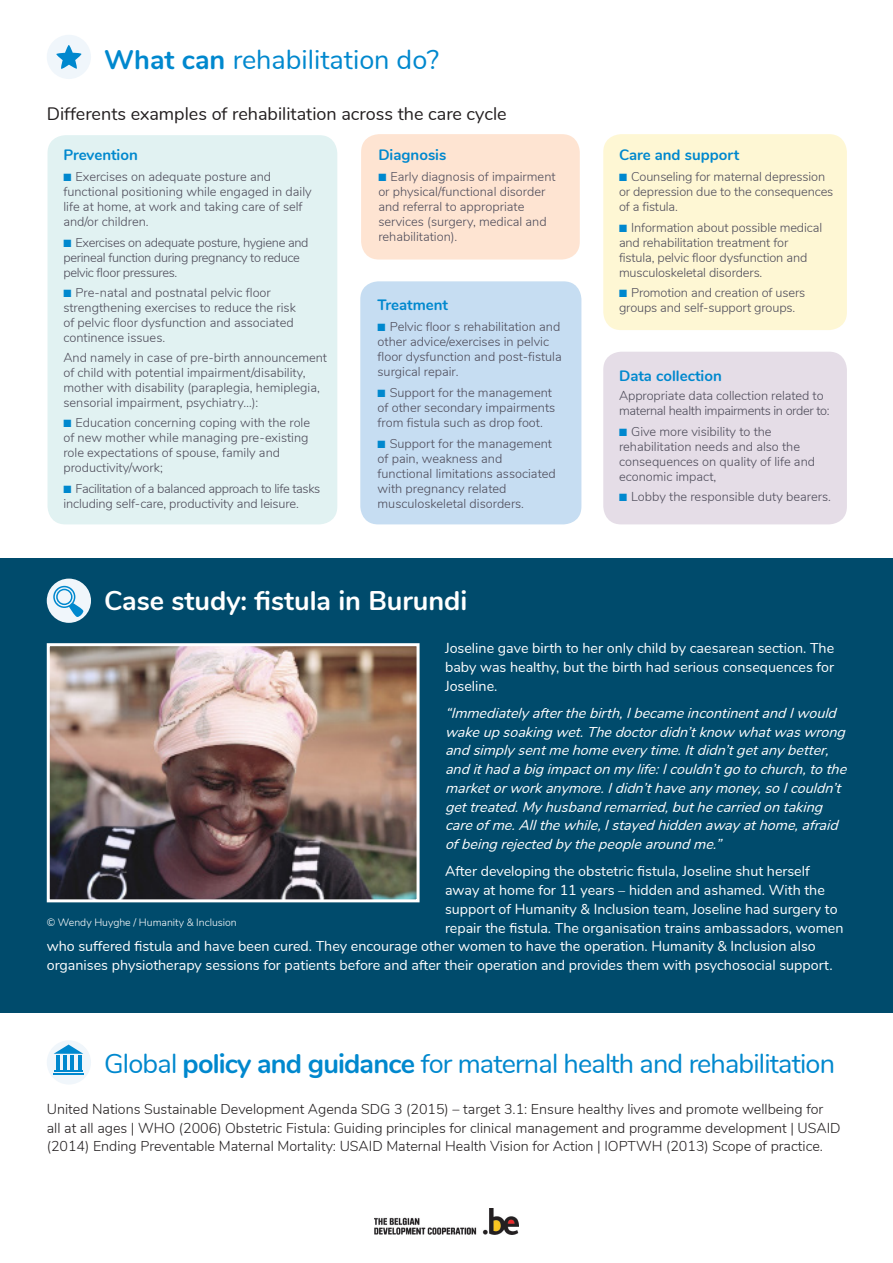
<style>
.page{position:relative;width:893px;height:1263px;background:#fff}
.page>*{position:absolute;margin:0;border:0;box-sizing:border-box;transform-origin:0 0}
.titres_new{font:27px "Nunito";letter-spacing:-.03em;color:#0088ce}
.titres_new-2{font:700 27px "Nunito";color:#fff}
.titres_new-3{font:27px "Nunito";color:#0088ce}
.text_courant_gris{font:18px "Nunito";color:#231f20}
.references_text{font:700 15px "Nunito";color:#0088ce}
.text_courant_gris-2{font:14.25px/18.8px "Nunito";color:#fff;text-align:justify}
.text_courant_gris-3{font:italic 14.25px/18.8px "Nunito";color:#fff}
.text_courant_gris-4{font:300 14.25px/18.8px "Nunito";color:#231f20}
.references_text-2{font:300 12.75px/15px "Nunito";color:#4e4c5a}
.references_text-3{font:300 12.75px/15px "Nunito";letter-spacing:-.025em;color:#4e4c5a}
.references_text-4{font:300 10.5px "Nunito";color:#fff}
.s1{font-weight:700}
.s2{color:#0088ce}
</style>
<div class="page">
<div style="left:0;top:558px;width:893px;height:455px;background:#004b6c"></div>
<div style="left:48px;top:135px;width:289px;height:389px;background:#e1f2f2;border-radius:18px"></div>
<div style="left:603px;top:352px;width:244px;height:172px;background:#e5dde7;border-radius:18px"></div>
<div style="left:603px;top:134px;width:244px;height:196px;background:#fef7d4;border-radius:18px"></div>
<div style="left:361px;top:134px;width:219px;height:126px;background:#fee4d2;border-radius:18px"></div>
<div style="left:360px;top:281px;width:221px;height:243px;background:#c6ddf2;border-radius:18px"></div>
<img style="left:51px;top:647px;width:365px;height:251px">
<div style="left:47px;top:643px;width:373px;height:259px;border:3px solid #fff"></div>
<img style="left:374px;top:1208px;width:145px;height:27px">
<div style="left:47px;top:35px;width:44px;height:44px;background:#f0f6fb;border-radius:50%"></div>
<svg style="left:56px;top:45px;width:26px;height:24px"></svg>
<div style="left:47px;top:579px;width:44px;height:44px;background:#f0f6fb;border-radius:50%"></div>
<svg style="left:53px;top:586px;width:30px;height:31px"></svg>
<div style="left:47px;top:1040px;width:44px;height:44px;background:#f0f6fb;border-radius:50%"></div>
<hr style="left:55px;top:1070px;width:28px;height:2px;background:#0088ce">
<hr style="left:54px;top:1073px;width:30px;height:1px;background:#0088ce">
<hr style="left:56px;top:1055px;width:4px;height:14px;background:#0088ce">
<hr style="left:63px;top:1055px;width:4px;height:14px;background:#0088ce">
<hr style="left:71px;top:1055px;width:3px;height:14px;background:#0088ce">
<hr style="left:78px;top:1055px;width:3px;height:14px;background:#0088ce">
<svg style="left:54px;top:1044px;width:29px;height:10px"></svg>
<p class="titres_new-3" style="left:104px;top:40px;width:336px"><span class="s1">What can</span> rehabilitation do?</p>
<p class="text_courant_gris" style="left:47px;top:100px;width:461px">Differents examples of rehabilitation across the care cycle</p>
<p class="references_text" style="left:63px;top:144px;width:76px">Prevention</p>
<p class="references_text-2" style="left:63px;top:168px;width:250px"><span class="s2">■</span> Exercises on adequate posture and functional positioning while engaged in daily life at home, at work and taking care of self and/or children.</p>
<p class="references_text-3" style="left:63px;top:234px;width:247px"><span class="s2">■</span> Exercises on adequate posture, hygiene and perineal function during pregnancy to reduce pelvic floor pressures.</p>
<p class="references_text-2" style="left:63px;top:285px;width:234px"><span class="s2">■</span> Pre-natal and postnatal pelvic floor strengthening exercises to reduce the risk of pelvic floor dysfunction and associated continence issues.</p>
<p class="references_text-2" style="left:63px;top:349px;width:265px">And namely in case of pre-birth announcement of child with potential impairment/disability, mother with disability (paraplegia, hemiplegia, sensorial impairment, psychiatry…):</p>
<p class="references_text-2" style="left:63px;top:415px;width:248px"><span class="s2">■</span> Education concerning coping with the role of new mother while managing pre-existing role expectations of spouse, family and productivity/work;</p>
<p class="references_text-3" style="left:63px;top:481px;width:258px"><span class="s2">■</span> Facilitation of a balanced approach to life tasks including self-care, productivity and leisure.</p>
<p class="references_text" style="left:378px;top:144px;width:70px">Diagnosis</p>
<p class="references_text-2" style="left:378px;top:168px;width:179px"><span class="s2">■</span> Early diagnosis of impairment or physical/functional disorder and referral to appropriate services (surgery, medical and rehabilitation).</p>
<p class="references_text" style="left:378px;top:294px;width:72px">Treatment</p>
<p class="references_text-2" style="left:378px;top:318px;width:186px"><span class="s2">■</span> Pelvic floor s rehabilitation and other advice/exercises in pelvic floor dysfunction and post-fistula surgical repair.</p>
<p class="references_text-2" style="left:378px;top:384px;width:179px"><span class="s2">■</span> Support for the management of other secondary impairments from fistula such as drop foot.</p>
<p class="references_text-2" style="left:378px;top:435px;width:180px"><span class="s2">■</span> Support for the management of pain, weakness and functional limitations associated with pregnancy related musculoskeletal disorders.</p>
<p class="titres_new-2" style="left:104px;top:581px;width:365px">Case study: fistula in Burundi</p>
<p class="references_text" style="left:619px;top:144px;width:122px">Care and support</p>
<p class="references_text-2" style="left:619px;top:168px;width:216px"><span class="s2">■</span> Counseling for maternal depression or depression due to the consequences of a fistula.</p>
<p class="references_text-2" style="left:619px;top:219px;width:205px"><span class="s2">■</span> Information about possible medical and rehabilitation treatment for fistula, pelvic floor dysfunction and musculoskeletal disorders.</p>
<p class="references_text-2" style="left:619px;top:285px;width:188px"><span class="s2">■</span> Promotion and creation of users groups and self-support groups.</p>
<p class="references_text" style="left:619px;top:364px;width:104px">Data collection</p>
<p class="references_text-2" style="left:619px;top:387px;width:212px">Appropriate data collection related to maternal health impairments in order to:</p>
<p class="references_text-2" style="left:619px;top:423px;width:198px"><span class="s2">■</span> Give more visibility to the rehabilitation needs and also the consequences on quality of life and economic impact,</p>
<p class="references_text-2" style="left:619px;top:489px;width:213px"><span class="s2">■</span> Lobby the responsible duty bearers.</p>
<p class="text_courant_gris-2" style="left:445px;top:638px;width:391px">Joseline gave birth to her only child by caesarean section. The baby was healthy, but the birth had serious consequences for Joseline.</p>
<p class="text_courant_gris-3" style="left:445px;top:703px;width:408px">“Immediatelyafterthebirth,IbecameincontinentandIwould wakeupsoakingwet.Thedoctordidn’tknow whatwaswrong andsimplysentmehomeeverytime.Itdidn’tgetanybetter, andithadabigimpactonmylife:Icouldn’tgotochurch,tothe marketorworkanymore.Ididn’thaveanymoney,soIcouldn’t gettreated.Myhusbandremarried,buthecarriedontaking careofme.Allthewhile,Istayedhiddenawayathome,afraid ofbeingrejectedbythepeoplearoundme.”</p>
<p class="text_courant_gris-2" style="left:445px;top:861px;width:366px">After developing the obstetric fistula, Joseline shut herself</p>
<p class="text_courant_gris-2" style="left:445px;top:880px;width:381px">away at home for 11 years – hidden and ashamed. With the</p>
<p class="text_courant_gris-2" style="left:445px;top:899px;width:394px">support of Humanity &amp; Inclusion team, Joseline had surgery to</p>
<p class="text_courant_gris-2" style="left:445px;top:917px;width:400px">repair the fistula. The organisation trains ambassadors, women</p>
<p class="text_courant_gris-2" style="left:47px;top:936px;width:770px">who suffered fistula and have been cured. They encourage other women to have the operation. Humanity &amp; Inclusion also</p>
<p class="text_courant_gris-2" style="left:47px;top:955px;width:787px">organises physiotherapy sessions for patients before and after their operation and provides them with psychosocial support.</p>
<p class="references_text-4" style="left:47px;top:914px;width:192px">© Wendy Huyghe / Humanity &amp; Inclusion</p>
<p class="titres_new" style="left:104px;top:1044px;width:732px">Global <span class="s1">policy and guidance</span> for maternal health and rehabilitation</p>
<p class="text_courant_gris-4" style="left:47px;top:1099px;width:795px">United Nations Sustainable Development Agenda SDG 3 (2015) – target 3.1: Ensure healthy lives and promote wellbeing for all at all ages | WHO (2006) Obstetric Fistula: Guiding principles for clinical management and programme development | USAID (2014) Ending Preventable Maternal Mortality: USAID Maternal Health Vision for Action | IOPTWH (2013) Scope of practice.</p>
</div>
